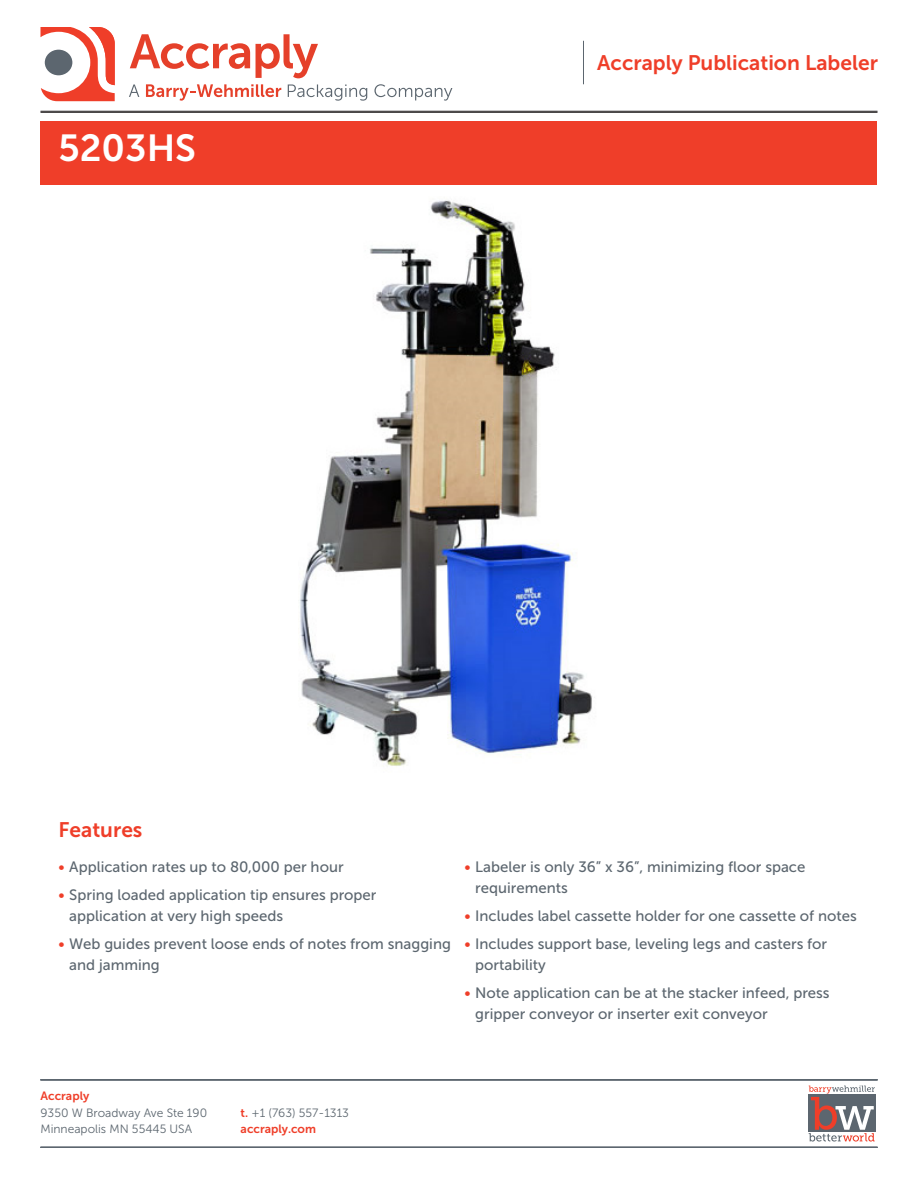
<style>
.page{position:relative;width:918px;height:1188px;background:#fff}
.page>*{position:absolute;margin:0;border:0;box-sizing:border-box;transform-origin:0 0}
.Page_1_Big_Header{font:37.5px "Museo Sans 700";color:#fff}
.Standing_Head{font:21px "Museo Sans 700";color:#ef3e29}
.t1{font:15px/21px "Museo Sans 500";color:#5c666f}
.t2{font:12px/16.5px "Museo Sans 300";color:#5c666f}
.t3{font:12px "Museo Sans 700";color:#ef3e29}
.s1{color:#ef3e29}
.s2{font-family:"Museo Sans 700";color:#ef3e29}
</style>
<div class="page">
<div style="left:40px;top:122px;width:838px;height:63px;background:#ef3e29"></div>
<hr style="left:40px;top:111px;width:838px;height:1px;background:#231f20">
<svg style="left:41px;top:27px;width:74px;height:74px"></svg>
<svg style="left:130px;top:34px;width:120px;height:35px"></svg>
<svg style="left:256px;top:34px;width:62px;height:44px"></svg>
<svg style="left:129px;top:84px;width:10px;height:13px"></svg>
<svg style="left:146px;top:84px;width:135px;height:17px"></svg>
<svg style="left:288px;top:84px;width:79px;height:17px"></svg>
<svg style="left:374px;top:84px;width:78px;height:17px"></svg>
<svg style="left:809px;top:1086px;width:66px;height:56px"></svg>
<hr style="left:40px;top:1147px;width:838px;height:1px;background:#5c666f">
<hr style="left:40px;top:1080px;width:838px;height:1px;background:#5c666f">
<hr style="left:40px;top:112px;width:838px;height:1px;background:#231f20">
<hr style="left:583px;top:41px;width:1px;height:43px;background:#5c666f">
<img style="left:300px;top:200px;width:292px;height:566px">
<p class="Page_1_Big_Header" style="left:58px;top:127px;width:139px">5203HS</p>
<p class="Standing_Head" style="left:597px;top:51px;width:282px">Accraply Publication Labeler</p>
<h2 class="Standing_Head" style="left:58px;top:819px;width:85px">Features</h2>
<p class="t1" style="left:58px;top:857px;width:287px"><span class="s1">•</span> Application rates up to 80,000 per hour</p>
<p class="t1" style="left:69px;top:885px;width:309px;text-indent:-11px"><span class="s1">•</span> Spring loaded application tip ensures proper application at very high speeds</p>
<p class="t1" style="left:69px;top:933px;width:383px;text-indent:-11px"><span class="s1">•</span> Web guides prevent loose ends of notes from snagging and jamming</p>
<p class="t1" style="left:475px;top:857px;width:332px;text-indent:-11px"><span class="s1">•</span> Labeler is only 36” x 36”, minimizing floor space requirements</p>
<p class="t1" style="left:464px;top:906px;width:394px"><span class="s1">•</span> Includes label cassette holder for one cassette of notes</p>
<p class="t1" style="left:475px;top:933px;width:354px;text-indent:-11px"><span class="s1">•</span> Includes support base, leveling legs and casters for portability</p>
<p class="t1" style="left:475px;top:982px;width:356px;text-indent:-11px"><span class="s1">•</span> Note application can be at the stacker infeed, press gripper conveyor or inserter exit conveyor</p>
<p class="t3" style="left:40px;top:1089px;width:50px">Accraply</p>
<p class="t2" style="left:40px;top:1104px;width:168px">9350 W Broadway Ave Ste 190<br>Minneapolis MN 55445 USA</p>
<p class="t2" style="left:241px;top:1104px;width:110px"><span class="s2">t.</span> +1 (763) 557-1313</p>
<p class="t3" style="left:241px;top:1122px;width:77px">accraply.com</p>
</div>
